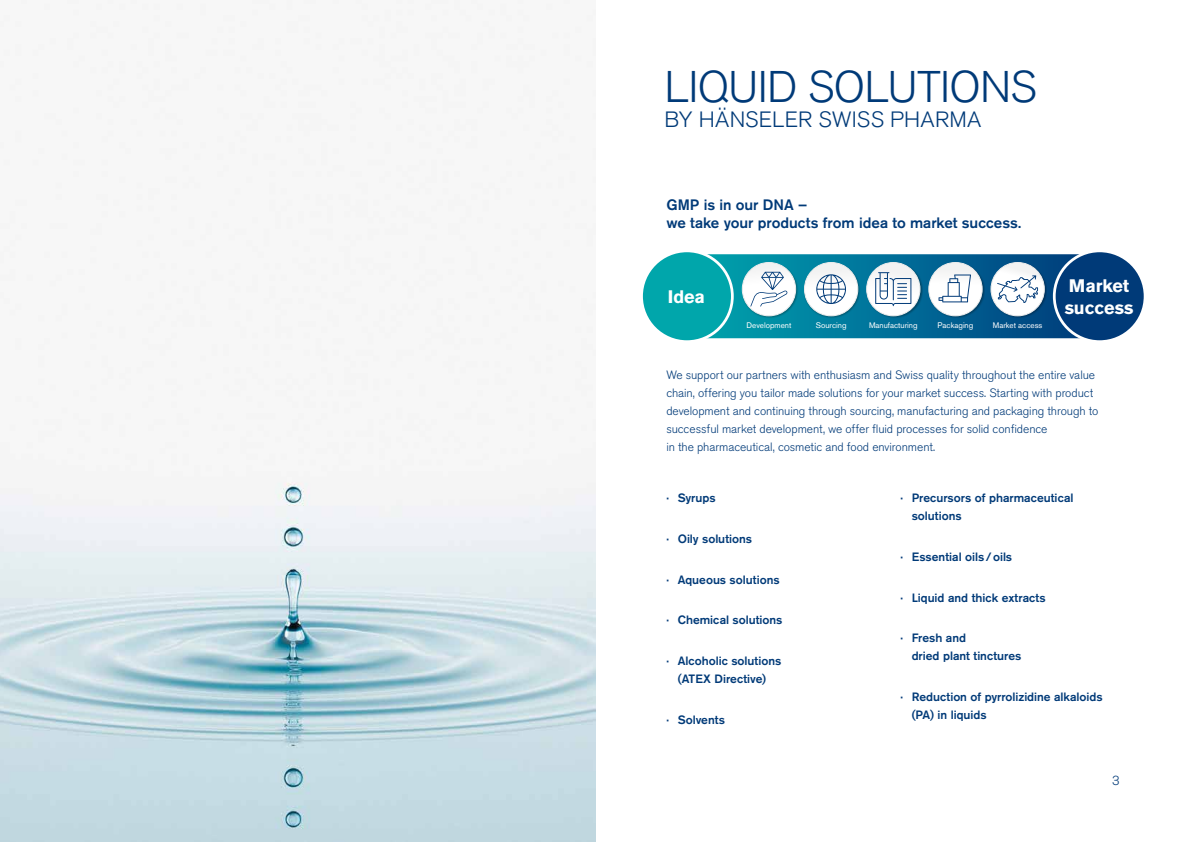
<style>
.page{position:relative;width:1191px;height:842px;background:#fff}
.page>*{position:absolute;margin:0;border:0;box-sizing:border-box;transform-origin:0 0}
.t1{font:300 44px "Akzidenz Grotesk Pro";letter-spacing:-.015em;color:#003a78}
.t2{font:300 22px "Akzidenz Grotesk Pro";letter-spacing:.015em;color:#003a78}
.t3{font:700 18px/21.6px "Akzidenz Grotesk Pro";letter-spacing:-.005em;color:#fff}
.t4{font:500 15px/18px "Akzidenz Grotesk Pro";color:#003a78}
.t5{font:300 13px "Akzidenz Grotesk Pro";color:#003a78}
.t6{font:300 12px/18px "Akzidenz Grotesk Pro";letter-spacing:-.005em;color:#003a78}
.t7{font:500 12px/18px "Akzidenz Grotesk Pro";color:#003a78}
.t8{font:8px "Akzidenz Grotesk Pro";color:#fff}
</style>
<div class="page">
<img style="left:0;top:481px;width:595px;height:361px">
<svg style="left:707px;top:254px;width:373px;height:84px;background:#067299"></svg>
<div style="left:641px;top:251px;width:91px;height:91px;background:#00a6ab;border-radius:50%"></div>
<div style="left:640px;top:249px;width:93px;height:94px;border:3px solid #fff;border-radius:50%"></div>
<div style="left:1054px;top:251px;width:91px;height:91px;background:#003a78;border-radius:50%"></div>
<div style="left:1053px;top:249px;width:93px;height:94px;border:3px solid #fff;border-radius:50%"></div>
<div style="left:928px;top:262px;width:57px;height:57px;background:#000;opacity:.3"></div>
<svg style="left:928px;top:262px;width:54px;height:54px"></svg>
<svg style="left:938px;top:274px;width:33px;height:28px"></svg>
<div style="left:928px;top:262px;width:54px;height:54px;border:1px solid #ededed;border-radius:50%"></div>
<div style="left:741px;top:262px;width:57px;height:57px;background:#000;opacity:.3"></div>
<svg style="left:742px;top:262px;width:53px;height:54px"></svg>
<svg style="left:750px;top:272px;width:37px;height:35px"></svg>
<div style="left:742px;top:262px;width:54px;height:54px;border:1px solid #ededed;border-radius:50%"></div>
<div style="left:990px;top:262px;width:57px;height:57px;background:#000;opacity:.3"></div>
<svg style="left:991px;top:262px;width:53px;height:54px"></svg>
<svg style="left:997px;top:275px;width:41px;height:28px"></svg>
<div style="left:990px;top:262px;width:54px;height:54px;border:1px solid #ededed;border-radius:50%"></div>
<div style="left:803px;top:262px;width:57px;height:57px;background:#000;opacity:.3"></div>
<svg style="left:804px;top:262px;width:53px;height:54px"></svg>
<svg style="left:816px;top:274px;width:30px;height:30px"></svg>
<div style="left:804px;top:262px;width:54px;height:54px;border:1px solid #ededed;border-radius:50%"></div>
<div style="left:866px;top:262px;width:57px;height:57px;background:#000;opacity:.3"></div>
<svg style="left:866px;top:262px;width:54px;height:54px"></svg>
<svg style="left:875px;top:272px;width:36px;height:34px"></svg>
<div style="left:866px;top:262px;width:54px;height:54px;border:1px solid #ededed;border-radius:50%"></div>
<h1 class="t1" style="left:664px;top:59px;width:374px">LIQUID SOLUTIONS</h1>
<h2 class="t2" style="left:664px;top:105px;width:319px">BY HÄNSELER SWISS PHARMA</h2>
<p class="t4" style="left:666px;top:195px;width:356px">GMP is in our DNA –<br>we take your products from idea to market success.</p>
<h3 class="t3" style="left:667px;top:286px;width:39px">Idea</h3>
<h3 class="t3" style="left:1064px;top:275px;width:70px">Market success</h3>
<p class="t8" style="left:746px;top:320px;width:46px">Development</p>
<p class="t8" style="left:815px;top:320px;width:32px">Sourcing</p>
<p class="t8" style="left:869px;top:320px;width:50px">Manufacturing</p>
<p class="t8" style="left:937px;top:320px;width:37px">Packaging</p>
<p class="t8" style="left:993px;top:320px;width:51px">Market access</p>
<p class="t6" style="left:666px;top:366px;width:434px">We support our partners with enthusiasm and Swiss quality throughout the entire value chain, offering you tailor made solutions for your market success. Starting with product development and continuing through sourcing, manufacturing and packaging through to successful market development, we offer fluid processes for solid confidence<br>in the pharmaceutical, cosmetic and food environment.</p>
<p class="t7" style="left:911px;top:489px;width:163px;text-indent:-11px">· Precursors of pharmaceutical solutions</p>
<p class="t7" style="left:900px;top:548px;width:113px">· Essential oils/oils</p>
<p class="t7" style="left:900px;top:588px;width:147px">· Liquid and thick extracts</p>
<p class="t7" style="left:911px;top:629px;width:111px;text-indent:-11px">· Fresh and<br>dried plant tinctures</p>
<p class="t7" style="left:911px;top:688px;width:192px;text-indent:-11px">· Reduction of pyrrolizidine alkaloids (PA) in liquids</p>
<p class="t7" style="left:666px;top:489px;width:51px">· Syrups</p>
<p class="t7" style="left:666px;top:530px;width:87px">· Oily solutions</p>
<p class="t7" style="left:666px;top:570px;width:115px">· Aqueous solutions</p>
<p class="t7" style="left:666px;top:611px;width:118px">· Chemical solutions</p>
<p class="t7" style="left:666px;top:652px;width:116px;text-align:center">· Alcoholic solutions (ATEX Directive)</p>
<p class="t7" style="left:666px;top:710px;width:60px">· Solvents</p>
<p class="t5" style="left:1112px;top:772px;width:9px">3</p>
</div>
